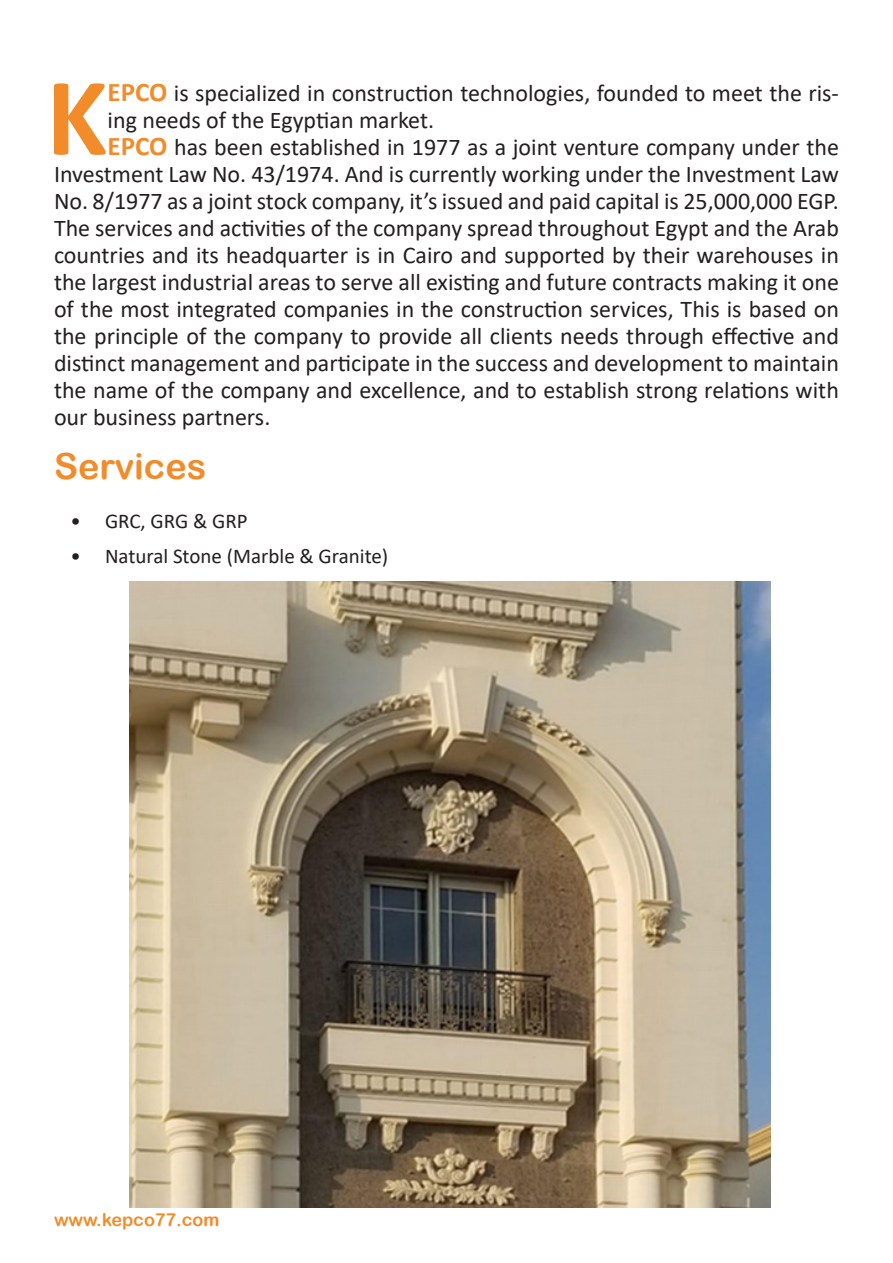
<style>
.page{position:relative;width:893px;height:1263px;background:#fff}
.page>*{position:absolute;margin:0;border:0;box-sizing:border-box;transform-origin:0 0}
.Main_paragraph{font:700 112.05px "Calibri";color:#f28c2b}
.t1{font:36px "Arial Rounded MT Bold";color:#f28c2b}
.Body_main{font:24px/27px "Calibri";color:#231f20;text-align:justify}
.Body{font:24px/27px "Calibri";color:#231f20;text-align:justify}
.Main_paragraph-2{font:24px/27px "Calibri";color:#231f20}
.t2{font:21px "Calibri";color:#231f20}
.t3{font:18px "Arial Rounded MT Bold";color:#f28c2b}
.s1{font-weight:700;font-size:27px;color:#f28c2b}
</style>
<div class="page">
<img style="left:130px;top:582px;width:641px;height:625px">
<p class="Main_paragraph" style="left:46px;top:38px;width:63px">K</p>
<p class="Main_paragraph-2" style="left:108px;top:78px;width:733px"><span class="s1">EPCO</span> is specialized in construction technologies, founded to meet the ris&shy;ing needs of the Egyptian market.</p>
<p class="Body" style="left:54px;top:132px;width:786px;text-indent:54px"><span class="s1">EPCO</span> has been established in 1977 as a joint venture company under the Investment Law No. 43/1974. And is currently working under the Investment Law No. 8/1977 as a joint stock company, it’s issued and paid capital is 25,000,000 EGP.</p>
<p class="Body_main" style="left:54px;top:213px;width:786px">The services and activities of the company spread throughout Egypt and the Arab countries and its headquarter is in Cairo and supported by their warehouses in the largest industrial areas to serve all existing and future contracts making it one of the most integrated companies in the construction services, This is based on the principle of the company to provide all clients needs through effective and distinct management and participate in the success and development to maintain the name of the company and excellence, and to establish strong relations with our business partners.</p>
<p class="t1" style="left:54px;top:444px;width:154px">Services</p>
<p class="t2" style="left:70px;top:507px;width:179px">• GRC, GRG &amp; GRP</p>
<p class="t2" style="left:70px;top:541px;width:319px">• Natural Stone (Marble &amp; Granite)</p>
<p class="t3" style="left:54px;top:1208px;width:167px">www.kepco77.com</p>
</div>
